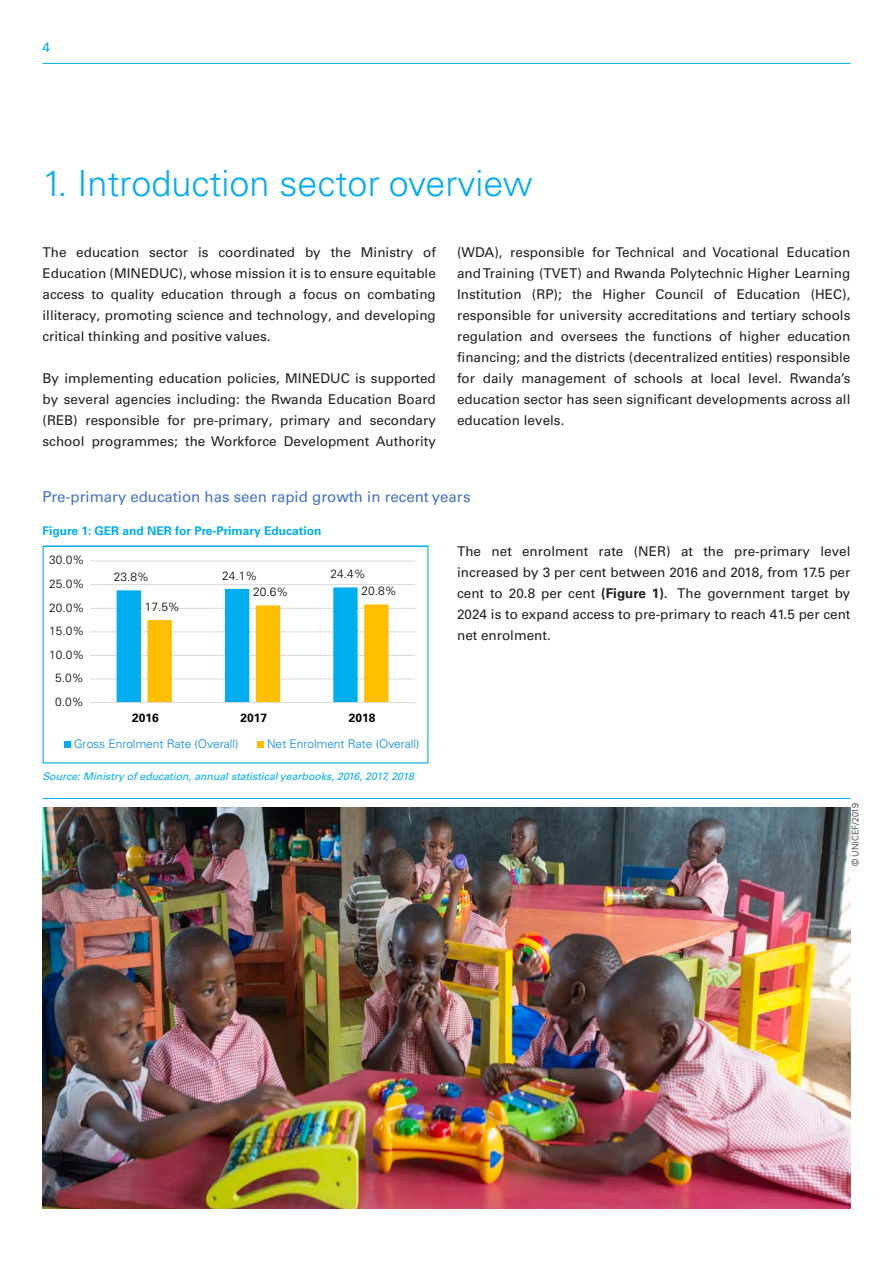
<style>
.page{position:relative;width:893px;height:1263px;background:#fff}
.page>*{position:absolute;margin:0;border:0;box-sizing:border-box;transform-origin:0 0}
.heading_2{font:300 36px "Univers LT Pro 45";color:#00adf0}
.t1{font:15px "Univers LT Pro 55 Roman";color:#4472c4}
.t2{font:13.5px/21px "Univers LT Pro 55 Roman";color:#231f20;text-align:justify}
.t3{font:13.5px "Univers LT Pro 55 Roman";color:#00adf0}
.t4{font:300 12px "Univers LT Pro 45";color:#000}
.t5{font:300 12px "Univers LT Pro 45";color:#0086ef}
.t6{font:700 12px "Univers LT Pro 65";color:#00adf0}
.t7{font:700 12px "Univers LT Pro 65";color:#000}
.t8{font:italic 10.5px "Univers LT Pro 55";color:#00adf0}
.t9{font:300 9px "Univers LT Pro 45";color:#231f20}
.s1{font-family:"Univers LT Pro 65";font-weight:700}
</style>
<div class="page">
<hr style="left:43px;top:63px;width:807px;height:1px;background:#00adf0">
<svg style="left:64px;top:560px;width:351px;height:188px"></svg>
<div style="left:43px;top:545px;width:385px;height:218px;border:1px solid #00adf0"></div>
<img style="left:43px;top:808px;width:807px;height:400px">
<hr style="left:43px;top:798px;width:807px;height:1px;background:#00adf0">
<p class="t3" style="left:43px;top:39px;width:9px">4</p>
<p class="heading_2" style="left:43px;top:162px;width:492px">1. Introduction sector overview</p>
<p class="t2" style="left:43px;top:242px;width:395px">The education sector is coordinated by the Ministry of Education (MINEDUC), whose mission it is to ensure equitable access to quality education through a focus on combating illiteracy, promoting science and technology, and developing critical thinking and positive values.</p>
<p class="t2" style="left:43px;top:368px;width:395px">By implementing education policies, MINEDUC is supported by several agencies including: the Rwanda Education Board (REB) responsible for pre-primary, primary and secondary school programmes; the Workforce Development Authority</p>
<p class="t2" style="left:457px;top:242px;width:395px">(WDA), responsible for Technical and Vocational Education and Training (TVET) and Rwanda Polytechnic Higher Learning Institution (RP); the Higher Council of Education (HEC), responsible for university accreditations and tertiary schools regulation and oversees the functions of higher education financing; and the districts (decentralized entities) responsible for daily management of schools at local level. Rwanda’s education sector has seen significant developments across all education levels.</p>
<p class="t1" style="left:43px;top:488px;width:430px">Pre-primary education has seen rapid growth in recent years</p>
<p class="t6" style="left:43px;top:524px;width:280px">Figure 1: GER and NER for Pre-Primary Education</p>
<p class="t4" style="left:114px;top:570px;width:37px">23.8%</p>
<p class="t4" style="left:222px;top:568px;width:37px">24.1%</p>
<p class="t4" style="left:331px;top:567px;width:37px">24.4%</p>
<p class="t4" style="left:145px;top:599px;width:37px">17.5%</p>
<p class="t4" style="left:49px;top:553px;width:37px">30.0%</p>
<p class="t4" style="left:49px;top:576px;width:37px">25.0%</p>
<p class="t4" style="left:253px;top:585px;width:37px">20.6%</p>
<p class="t4" style="left:361px;top:584px;width:37px">20.8%</p>
<p class="t4" style="left:49px;top:600px;width:37px">20.0%</p>
<p class="t4" style="left:49px;top:624px;width:37px">15.0%</p>
<p class="t4" style="left:49px;top:647px;width:37px">10.0%</p>
<p class="t4" style="left:55px;top:671px;width:30px">5.0%</p>
<p class="t4" style="left:55px;top:694px;width:30px">0.0%</p>
<p class="t7" style="left:132px;top:710px;width:28px">2016</p>
<p class="t7" style="left:240px;top:710px;width:28px">2017</p>
<p class="t7" style="left:349px;top:710px;width:28px">2018</p>
<p class="t5" style="left:74px;top:736px;width:166px">Gross Enrolment Rate (Overall)</p>
<p class="t5" style="left:267px;top:736px;width:154px">Net Enrolment Rate (Overall)</p>
<p class="t8" style="left:43px;top:770px;width:373px">Source: Ministry of education, annual statistical yearbooks, 2016, 2017, 2018</p>
<p class="t2" style="left:457px;top:541px;width:395px">The net enrolment rate (NER) at the pre-primary level increased by 3 per cent between 2016 and 2018, from 17.5 per cent to 20.8 per cent <span class="s1">(Figure 1)</span>. The government target by 2024 is to expand access to pre-primary to reach 41.5 per cent net enrolment.</p>
<p class="t9" style="left:850px;top:866px;width:65px;rotate:-90deg">© UNICEF/2019</p>
</div>
